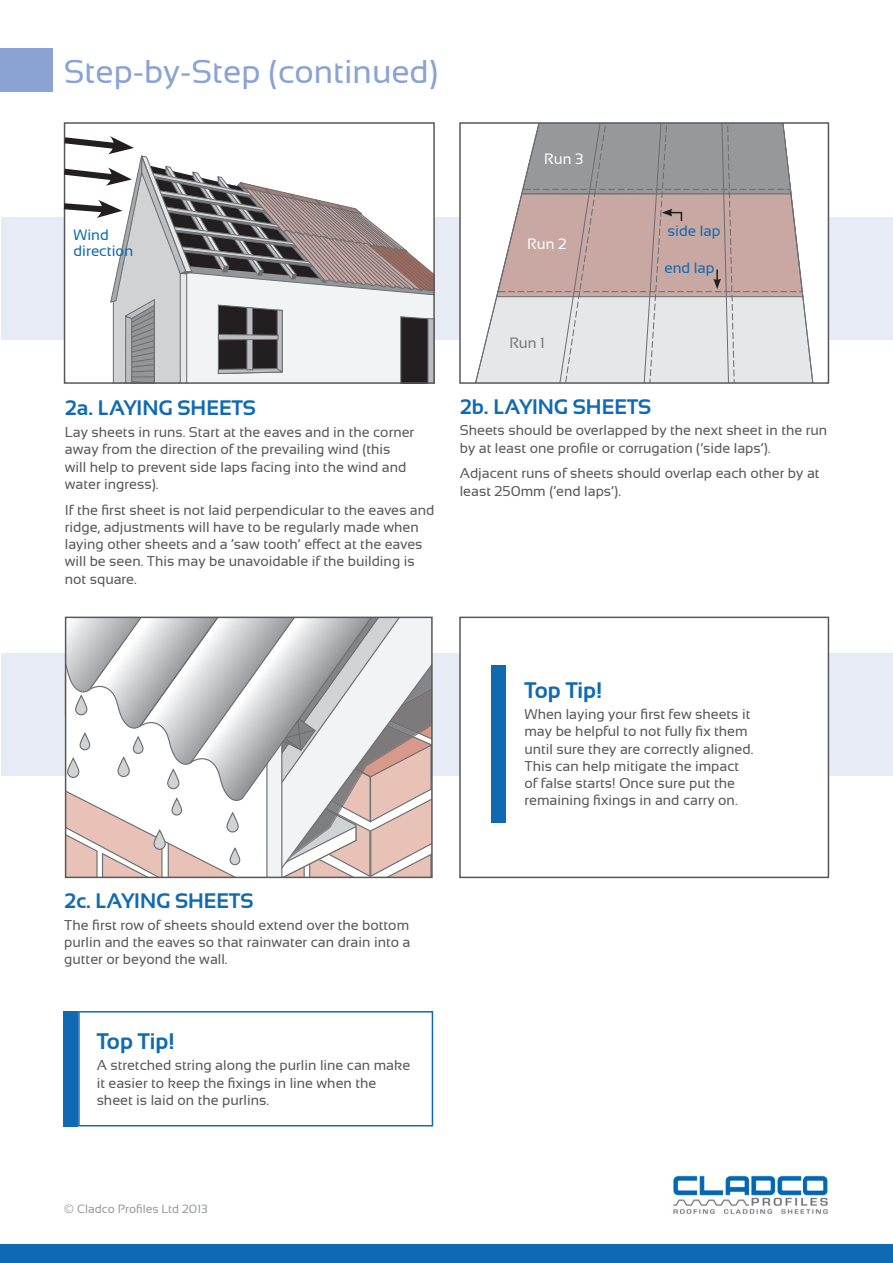
<style>
.page{position:relative;width:893px;height:1263px;background:#fff}
.page>*{position:absolute;margin:0;border:0;box-sizing:border-box;transform-origin:0 0}
.t1{font:33px "Sansation";color:#8aa3d3}
.t2{font:700 22.5px "Sansation";letter-spacing:-.035em;color:#0f6ab3}
.t3{font:700 21px "Sansation";color:#0f6ab3}
.t4{font:15px/16.5px "Sansation";color:#0f6ab3}
.t5{font:15px "Sansation";color:#fff}
.t6{font:15px "Sansation";color:#76787b}
.t7{font:14.25px/17.2px "Sansation";color:#57585a}
.t8{font:12px "Sansation";color:#97999c}
</style>
<div class="page">
<div style="left:0;top:1244px;width:893px;height:19px;background:#0f6ab3"></div>
<img style="left:673px;top:1175px;width:155px;height:39px">
<div style="left:1px;top:218px;width:891px;height:122px;background:#e6ebf6"></div>
<div style="left:1px;top:654px;width:891px;height:122px;background:#e6ebf6"></div>
<div style="left:0;top:48px;width:52px;height:44px;background:#8aa3d3"></div>
<div style="left:459px;top:617px;width:370px;height:261px;background:#fff;border:2px solid #57585a"></div>
<div style="left:491px;top:665px;width:15px;height:158px;background:#0f6ab3"></div>
<div style="left:78px;top:1011px;width:355px;height:115px;border:2px solid #0f6ab3"></div>
<div style="left:63px;top:1011px;width:15px;height:115px;background:#0f6ab3"></div>
<div style="left:460px;top:123px;width:368px;height:260px;background:#fff"></div>
<div style="left:459px;top:122px;width:370px;height:262px;border:2px solid #57585a"></div>
<svg style="left:68px;top:620px;width:362px;height:255px"></svg>
<div style="left:65px;top:617px;width:368px;height:261px;border:2px solid #57585a"></div>
<svg style="left:475px;top:123px;width:338px;height:260px;background:#cbc0c0"></svg>
<svg style="left:58px;top:134px;width:376px;height:249px"></svg>
<h1 class="t1" style="left:64px;top:53px;width:376px">Step-by-Step (continued)</h1>
<p class="t4" style="left:73px;top:226px;width:61px">Wind direction</p>
<h3 class="t3" style="left:65px;top:396px;width:190px">2A. LAYING SHEETS</h3>
<p class="t7" style="left:65px;top:423px;width:351px">Lay sheets in runs. Start at the eaves and in the corner away from the direction of the prevailing wind (this will help to prevent side laps facing into the wind and water ingress).</p>
<p class="t7" style="left:65px;top:501px;width:371px">If the first sheet is not laid perpendicular to the eaves and ridge, adjustments will have to be regularly made when laying other sheets and a ‘saw tooth’ effect at the eaves will be seen. This may be unavoidable if the building is not square.</p>
<p class="t5" style="left:544px;top:150px;width:41px">Run 3</p>
<p class="t5" style="left:527px;top:235px;width:41px">Run 2</p>
<p class="t6" style="left:509px;top:334px;width:37px">Run 1</p>
<p class="t4" style="left:668px;top:223px;width:54px">side lap</p>
<p class="t4" style="left:664px;top:260px;width:52px">end lap</p>
<h3 class="t3" style="left:460px;top:395px;width:190px">2B. LAYING SHEETS</h3>
<p class="t7" style="left:460px;top:422px;width:369px">Sheets should be overlapped by the next sheet in the run by at least one profile or corrugation (‘side laps’).</p>
<p class="t7" style="left:460px;top:465px;width:361px">Adjacent runs of sheets should overlap each other by at least 250mm (‘end laps’).</p>
<h3 class="t3" style="left:64px;top:889px;width:188px">2C. LAYING SHEETS</h3>
<p class="t7" style="left:64px;top:916px;width:348px;text-align:justify">The first row of sheets should extend over the bottom purlin and the eaves so that rainwater can drain into a gutter or beyond the wall.</p>
<h2 class="t2" style="left:97px;top:1028px;width:79px">TOP TIP!</h2>
<p class="t7" style="left:97px;top:1057px;width:315px">A stretched string along the purlin line can make it easier to keep the fixings in line when the sheet is laid on the purlins.</p>
<h2 class="t2" style="left:524px;top:677px;width:79px">TOP TIP!</h2>
<p class="t7" style="left:524px;top:705px;width:230px">When laying your first few sheets it may be helpful to not fully fix them until sure they are correctly aligned.<br>This can help mitigate the impact of false starts! Once sure put the remaining fixings in and carry on.</p>
<p class="t8" style="left:64px;top:1202px;width:146px">© Cladco Profiles Ltd 2013</p>
</div>
